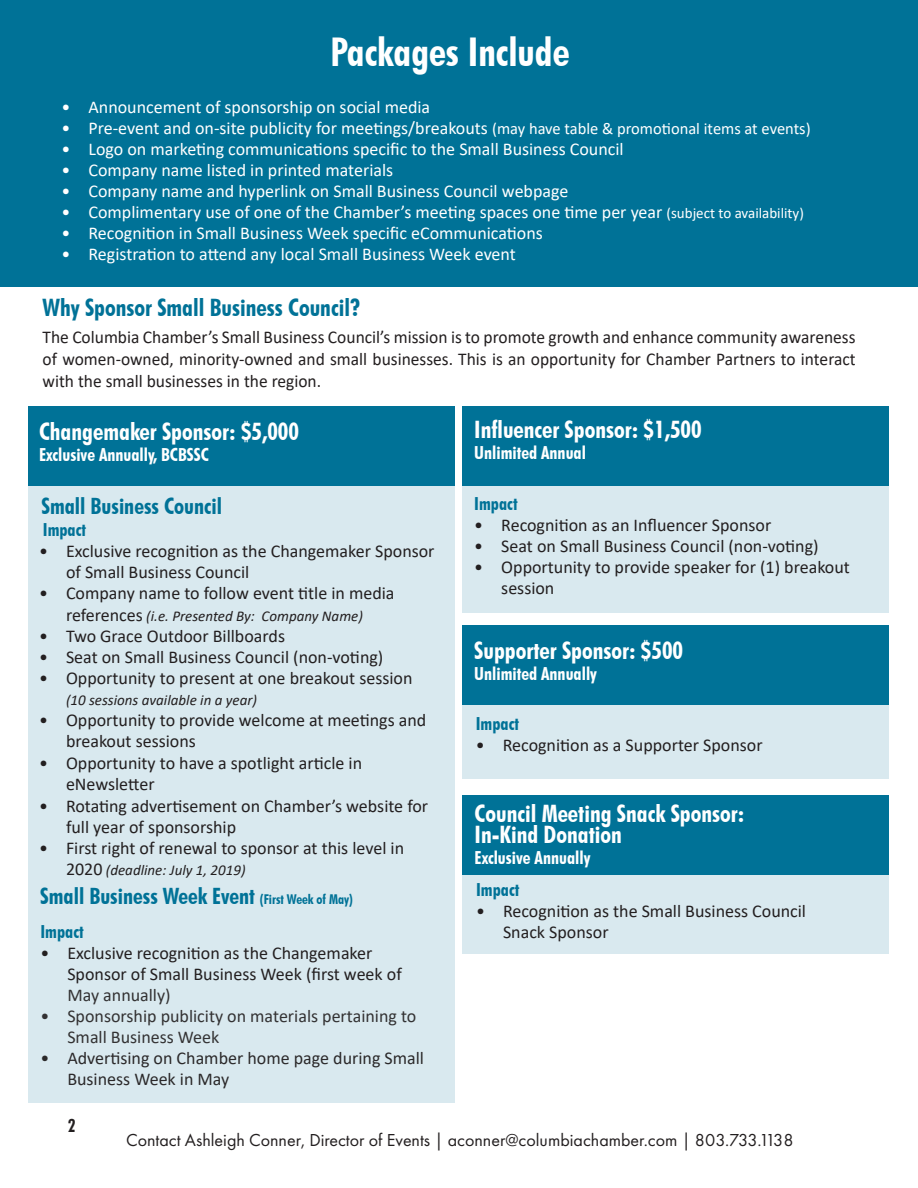
<style>
.page{position:relative;width:918px;height:1188px;background:#fff}
.page>*{position:absolute;margin:0;border:0;box-sizing:border-box;transform-origin:0 0}
.t1{font:700 condensed 39.6px "Futura BT";color:#fff}
.t2{font:700 condensed 24px "Futura BT";color:#fff}
.t3{font:700 condensed 24px "Futura BT";color:#007297}
.t4{font:700 condensed 22.5px "Futura BT";color:#007297}
.t5{font:18px/21px "Calibri";color:#231f20}
.t6{font:18px "Calibri";color:#fff}
.t7{font:18px "Futura PT";color:#231f20}
.t8{font:700 condensed 18px "Futura BT";color:#fff}
.t9{font:18px/21px "Calibri";color:#333233}
.t10{font:18px/21px "Calibri";color:#2b292a}
.t11{font:700 condensed 18px "Futura BT";color:#007297}
.t12{font:700 condensed 18px "Futura BT";color:#231f20}
.t13{font:italic 15px "Calibri";color:#231f20}
.s1{font-size:16.5px}
.s2{font-size:15px}
.s3{font-style:normal;font-size:18px}
.s4{font-size:13.5px}
.s5{color:#333233}
</style>
<div class="page">
<div style="left:0;top:0;width:918px;height:286px;background:#007297"></div>
<div style="left:28px;top:406px;width:427px;height:80px;background:#007297"></div>
<div style="left:462px;top:406px;width:427px;height:80px;background:#007297"></div>
<div style="left:28px;top:487px;width:427px;height:616px;background:#d9e9ef"></div>
<div style="left:463px;top:486px;width:426px;height:127px;background:#d9e9ef"></div>
<div style="left:462px;top:626px;width:427px;height:79px;background:#007297"></div>
<div style="left:462px;top:705px;width:427px;height:74px;background:#d9e9ef"></div>
<div style="left:462px;top:795px;width:427px;height:79px;background:#007297"></div>
<div style="left:463px;top:874px;width:426px;height:80px;background:#d9e9ef"></div>
<p class="t1" style="left:330px;top:28px;width:241px">Packages Include</p>
<p class="t6" style="left:62px;top:94px;width:370px">• Announcement of sponsorship on social media</p>
<p class="t6" style="left:62px;top:115px;width:751px">• Pre-event and on-site publicity for meetings/breakouts <span class="s1">(may have table &amp; promotional items at events)</span></p>
<p class="t6" style="left:62px;top:136px;width:564px">• Logo on marketing communications specific to the Small Business Council</p>
<p class="t6" style="left:62px;top:158px;width:333px">• Company name listed in printed materials</p>
<p class="t6" style="left:62px;top:179px;width:508px">• Company name and hyperlink on Small Business Council webpage</p>
<p class="t6" style="left:62px;top:200px;width:744px">• Complimentary use of one of the Chamber’s meeting spaces one time per year <span class="s2">(subject to availability)</span></p>
<p class="t6" style="left:62px;top:221px;width:483px">• Recognition in Small Business Week specific eCommunications</p>
<p class="t6" style="left:62px;top:242px;width:456px">• Registration to attend any local Small Business Week event</p>
<p class="t3" style="left:43px;top:293px;width:319px">Why Sponsor Small Business Council?</p>
<p class="t5" style="left:43px;top:326px;width:815px;line-height:21.6px;text-align:justify">The Columbia Chamber’s Small Business Council’s mission is to promote growth and enhance community awareness of women-owned, minority-owned and small businesses. This is an opportunity for Chamber Partners to interact with the small businesses in the region.</p>
<p class="t2" style="left:39px;top:416px;width:262px">Changemaker Sponsor: $5,000</p>
<p class="t8" style="left:39px;top:443px;width:171px">Exclusive Annually, BCBSSC</p>
<p class="t2" style="left:474px;top:415px;width:229px">Influencer Sponsor: $1,500</p>
<p class="t8" style="left:474px;top:442px;width:113px">Unlimited Annual</p>
<p class="t11" style="left:474px;top:493px;width:45px">Impact</p>
<p class="t5" style="left:474px;top:514px;width:299px">• Recognition as an Influencer Sponsor</p>
<p class="t5" style="left:474px;top:535px;width:346px">• Seat on Small Business Council (non-voting)</p>
<p class="t5" style="left:501px;top:556px;width:350px;text-indent:-27px">• Opportunity to provide speaker for (1) breakout session</p>
<p class="t4" style="left:41px;top:492px;width:182px">Small Business Council</p>
<p class="t11" style="left:43px;top:518px;width:45px">Impact</p>
<p class="t5" style="left:66px;top:540px;width:370px;text-indent:-27px">• Exclusive recognition as the Changemaker Sponsor of Small Business Council</p>
<p class="t5" style="left:39px;top:582px;width:357px">• Company name to follow event title in media</p>
<p class="t13" style="left:66px;top:606px;width:298px"><span class="s3">references</span> (i.e. Presented By: Company Name)</p>
<p class="t5" style="left:39px;top:625px;width:248px">• Two Grace Outdoor Billboards</p>
<p class="t5" style="left:39px;top:646px;width:346px">• Seat on Small Business Council (non-voting)</p>
<p class="t5" style="left:39px;top:667px;width:375px">• Opportunity to present at one breakout session</p>
<p class="t13" style="left:66px;top:690px;width:193px">(10 sessions available in a year)</p>
<p class="t5" style="left:66px;top:709px;width:362px;text-indent:-27px">• Opportunity to provide welcome at meetings and breakout sessions</p>
<p class="t5" style="left:66px;top:751px;width:298px;line-height:21.6px;text-indent:-27px">• Opportunity to have a spotlight article in eNewsletter</p>
<p class="t5" style="left:66px;top:795px;width:364px;line-height:21.6px;text-indent:-27px">• Rotating advertisement on Chamber’s website for full year of sponsorship</p>
<p class="t5" style="left:39px;top:837px;width:367px">• First right of renewal to sponsor at this level in</p>
<p class="t13" style="left:66px;top:860px;width:181px"><span class="s3">2020</span> (deadline: July 1, 2019)</p>
<p class="t2" style="left:474px;top:636px;width:210px">Supporter Sponsor: $500</p>
<p class="t8" style="left:474px;top:663px;width:124px">Unlimited Annually</p>
<p class="t11" style="left:476px;top:712px;width:45px">Impact</p>
<p class="t5" style="left:476px;top:734px;width:288px">• Recognition as a Supporter Sponsor</p>
<p class="t2" style="left:475px;top:799px;width:271px">Council Meeting Snack Sponsor:</p>
<p class="t2" style="left:475px;top:820px;width:149px">In-Kind Donation</p>
<p class="t8" style="left:475px;top:847px;width:117px">Exclusive Annually</p>
<p class="t11" style="left:476px;top:879px;width:45px">Impact</p>
<p class="t5" style="left:503px;top:900px;width:305px;text-indent:-27px">• Recognition as the Small Business Council<br>Snack Sponsor</p>
<p class="t4" style="left:40px;top:883px;width:314px">Small Business Week Event <span class="s4">(First Week of May)</span></p>
<p class="t11" style="left:40px;top:920px;width:45px">Impact</p>
<p class="t5" style="left:67px;top:942px;width:336px;text-indent:-27px">• Exclusive recognition as the Changemaker<br>Sponsor of Small Business Week (first week of<br><span class="s5">May annually)</span></p>
<p class="t9" style="left:67px;top:1005px;width:351px;text-indent:-27px">• Sponsorship publicity on materials pertaining to<br>Small Business Week</p>
<p class="t10" style="left:67px;top:1047px;width:358px;text-indent:-27px">• Advertising on Chamber home page during Small<br>Business Week in May</p>
<p class="t12" style="left:68px;top:1114px;width:9px">2</p>
<p class="t7" style="left:126px;top:1130px;width:669px">Contact Ashleigh Conner, Director of Events | aconner@columbiachamber.com | 803.733.1138</p>
</div>
